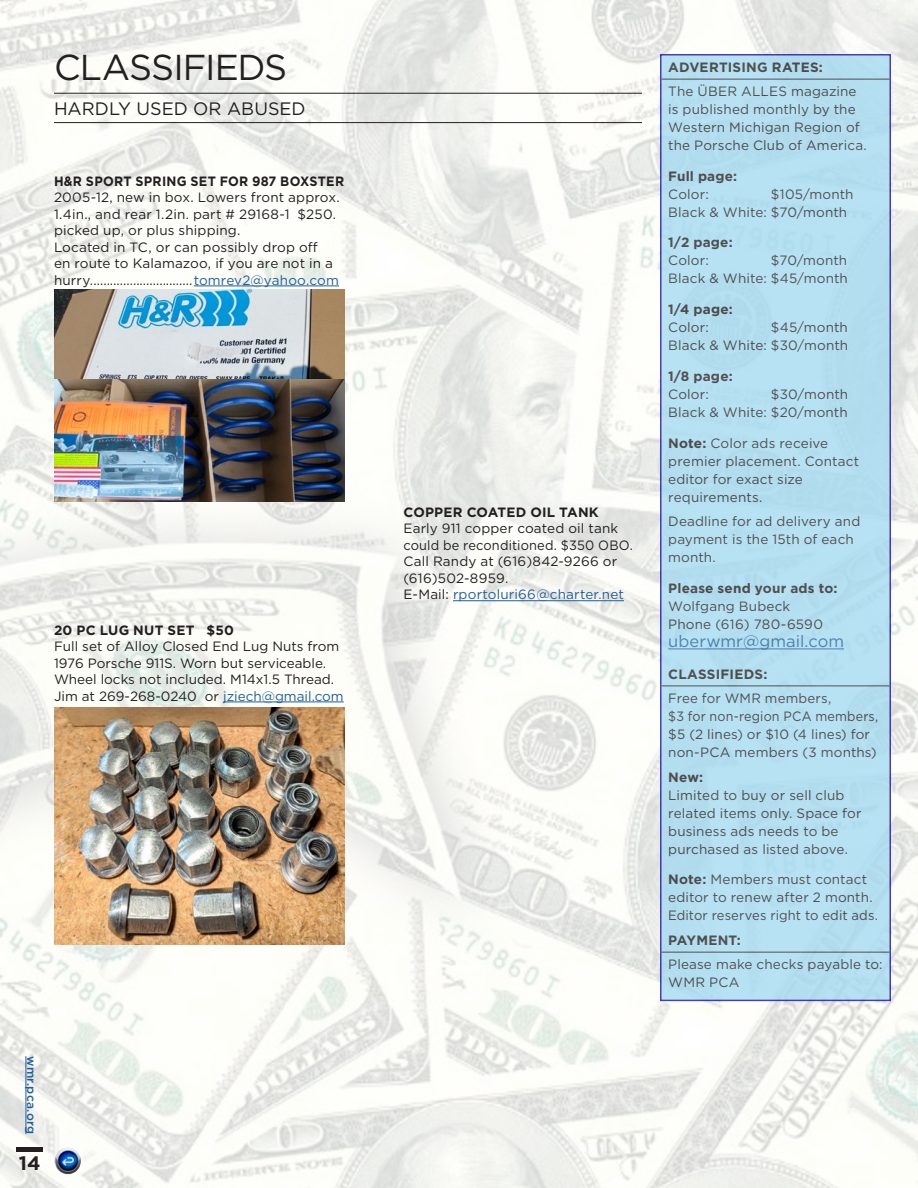
<style>
.page{position:relative;width:918px;height:1188px;background:#fff}
.page>*{position:absolute;margin:0;border:0;box-sizing:border-box;transform-origin:0 0}
.t1{font:36px "Gotham";letter-spacing:-.025em;color:#231f20}
.t2{font:700 19.5px "Gotham";color:#231f20}
.t3{font:18px "Gotham";color:#231f20}
.t4{font:16.5px "Gotham";letter-spacing:.005em;color:#215e9e}
.t5{font:13.5px/18px "Gotham";letter-spacing:.01em;color:#231f20}
.t6{font:700 13.5px "Gotham";letter-spacing:.015em;color:#231f20}
.t7{font:700 13.5px "Gotham";letter-spacing:.015em;color:#231f20;scale:.94 1}
.t8{font:500 12px "Gotham";letter-spacing:.02em;color:#215e9e}
.s1{color:#215e9e}
.s2{font-weight:700}
</style>
<div class="page">
<img style="left:0;top:0;width:918px;height:1188px">
<hr style="left:54px;top:93px;width:588px;height:1px;background:#231f20">
<hr style="left:54px;top:122px;width:588px;height:1px;background:#231f20">
<hr style="left:453px;top:600px;width:171px;height:1px;background:#215e9e">
<hr style="left:194px;top:286px;width:145px;height:1px;background:#215e9e">
<img style="left:54px;top:290px;width:290px;height:212px">
<hr style="left:223px;top:702px;width:121px;height:1px;background:#215e9e">
<img style="left:54px;top:708px;width:290px;height:237px">
<hr style="left:26px;top:1056px;width:1px;height:78px;background:#215e9e">
<hr style="left:16px;top:1148px;width:27px;height:4px;background:#231f20">
<img style="left:54px;top:1148px;width:27px;height:26px">
<div style="left:661px;top:55px;width:229px;height:945px;background:#b4e0f2"></div>
<hr style="left:662px;top:79px;width:228px;height:1px;background:#231f20">
<hr style="left:668px;top:648px;width:176px;height:1px;background:#215e9e">
<hr style="left:662px;top:686px;width:228px;height:1px;background:#231f20">
<hr style="left:662px;top:952px;width:228px;height:1px;background:#231f20">
<div style="left:660px;top:54px;width:231px;height:947px;border:2px solid #1705b0"></div>
<h1 class="t1" style="left:54px;top:44px;width:235px">CLASSIFIEDS</h1>
<h3 class="t3" style="left:54px;top:97px;width:253px">HARDLY USED OR ABUSED</h3>
<p class="t7" style="left:54px;top:172px;width:310px">H&amp;R SPORT SPRING SET FOR 987 BOXSTER</p>
<p class="t5" style="left:54px;top:189px;width:287px;line-height:16.5px">2005-12, new in box. Lowers front approx.<br>1.4in., and rear 1.2in. part # 29168-1 $250. picked up, or plus shipping.<br>Located in TC, or can possibly drop off<br>en route to Kalamazoo, if you are not in a hurry...............................<span class="s1">tomrev2@yahoo.com</span></p>
<p class="t6" style="left:54px;top:621px;width:182px">20 PC LUG NUT SET $50</p>
<p class="t5" style="left:54px;top:638px;width:291px;line-height:16.5px">Full set of Alloy Closed End Lug Nuts from 1976 Porsche 911S. Worn but serviceable.<br>Wheel locks not included. M14x1.5 Thread.<br>Jim at 269-268-0240 or <span class="s1">jziech@gmail.com</span></p>
<p class="t8" style="left:39px;top:1056px;width:79px;rotate:90deg">wmr.pca.org</p>
<h2 class="t2" style="left:19px;top:1150px;width:23px">14</h2>
<p class="t6" style="left:404px;top:503px;width:197px">COPPER COATED OIL TANK</p>
<p class="t5" style="left:404px;top:520px;width:231px;line-height:16.5px">Early 911 copper coated oil tank could be reconditioned. $350 OBO.<br>Call Randy at (616)842-9266 or (616)502-8959.<br>E-Mail: <span class="s1">rportoluri66@charter.net</span></p>
<p class="t6" style="left:668px;top:58px;width:156px">ADVERTISING RATES:</p>
<p class="t5" style="left:668px;top:82px;width:200px">The ÜBER ALLES magazine is published monthly by the<br>Western Michigan Region of the Porsche Club of America.</p>
<p class="t6" style="left:668px;top:167px;width:71px">Full page:</p>
<p class="t5" style="left:668px;top:185px;width:42px">Color:</p>
<p class="t5" style="left:668px;top:185px;width:187px;text-indent:103px">$105/month<br>Black &amp; White: $70/month</p>
<p class="t6" style="left:668px;top:234px;width:66px">1/2 page:</p>
<p class="t5" style="left:668px;top:251px;width:42px">Color:</p>
<p class="t5" style="left:668px;top:251px;width:181px;text-align:right">$70/month<br>Black &amp; White: $45/month</p>
<p class="t6" style="left:668px;top:301px;width:66px">1/4 page:</p>
<p class="t5" style="left:668px;top:318px;width:42px">Color:</p>
<p class="t5" style="left:668px;top:318px;width:181px;text-align:right">$45/month<br>Black &amp; White: $30/month</p>
<p class="t6" style="left:668px;top:367px;width:66px">1/8 page:</p>
<p class="t5" style="left:668px;top:385px;width:42px">Color:</p>
<p class="t5" style="left:668px;top:385px;width:181px;text-align:right">$30/month<br>Black &amp; White: $20/month</p>
<p class="t5" style="left:668px;top:434px;width:192px"><span class="s2">Note:</span> Color ads receive premier placement. Contact editor for exact size requirements.</p>
<p class="t5" style="left:668px;top:512px;width:194px">Deadline for ad delivery and payment is the 15th of each month.</p>
<p class="t6" style="left:668px;top:579px;width:171px">Please send your ads to:</p>
<p class="t5" style="left:668px;top:597px;width:156px">Wolfgang Bubeck<br>Phone (616) 780-6590</p>
<p class="t4" style="left:668px;top:631px;width:177px">uberwmr@gmail.com</p>
<p class="t6" style="left:668px;top:665px;width:101px">CLASSIFIEDS:</p>
<p class="t5" style="left:668px;top:689px;width:212px">Free for WMR members,<br>$3 for non-region PCA members, $5 (2 lines) or $10 (4 lines) for non-PCA members (3 months)</p>
<p class="t6" style="left:668px;top:768px;width:37px">New:</p>
<p class="t5" style="left:668px;top:785px;width:195px">Limited to buy or sell club related items only. Space for business ads needs to be purchased as listed above.</p>
<p class="t5" style="left:668px;top:870px;width:211px"><span class="s2">Note:</span> Members must contact editor to renew after 2 month.<br>Editor reserves right to edit ads.</p>
<p class="t6" style="left:668px;top:931px;width:74px">PAYMENT:</p>
<p class="t5" style="left:668px;top:955px;width:216px">Please make checks payable to:<br>WMR PCA</p>
</div>
